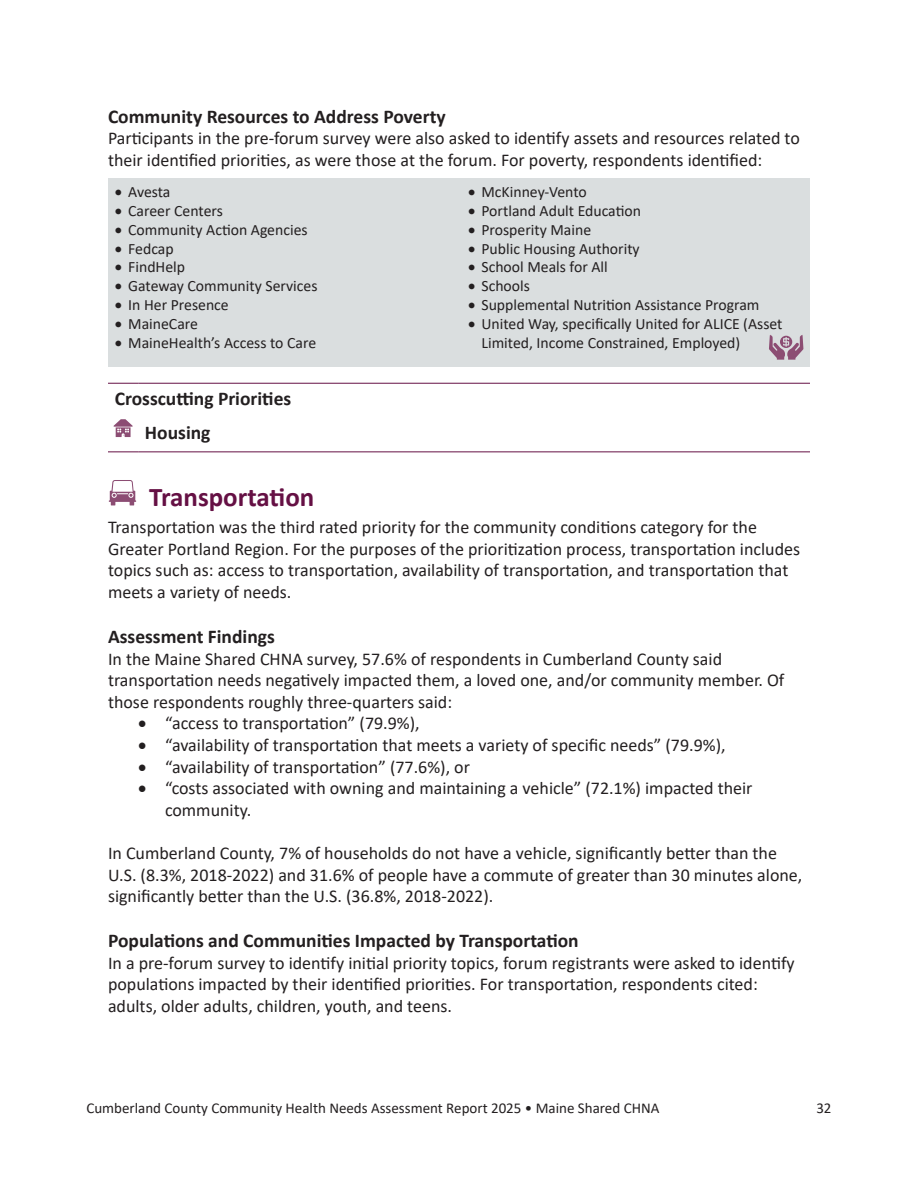
<style>
.page{position:relative;width:918px;height:1188px;background:#fff}
.page>*{position:absolute;margin:0;border:0;box-sizing:border-box;transform-origin:0 0}
.Priority_Sections{font:700 27px "Calibri";color:#651044}
.Body_Text_Header{font:700 19.5px "Calibri";color:#231f20}
.Body_Text{font:18px/21.6px "Calibri";color:#231f20}
.t1{font:15.75px/18.9px "Calibri";color:#231f20}
.t2{font:15px "Calibri";color:#231f20}
</style>
<div class="page">
<div style="left:108px;top:178px;width:702px;height:189px;background:#dadedf"></div>
<svg style="left:769px;top:335px;width:34px;height:25px"></svg>
<hr style="left:108px;top:383px;width:30px;height:1px;background:#651044">
<hr style="left:138px;top:383px;width:672px;height:1px;background:#651044">
<hr style="left:108px;top:451px;width:30px;height:1px;background:#651044">
<hr style="left:138px;top:451px;width:672px;height:1px;background:#651044">
<svg style="left:113px;top:419px;width:20px;height:18px"></svg>
<svg style="left:109px;top:480px;width:27px;height:25px"></svg>
<p class="Body_Text_Header" style="left:108px;top:102px;width:339px">Community Resources to Address Poverty</p>
<p class="Body_Text" style="left:108px;top:127px;width:693px">Participants in the pre-forum survey were also asked to identify assets and resources related to their identified priorities, as were those at the forum. For poverty, respondents identified:</p>
<p class="t1" style="left:115px;top:182px;width:57px">• Avesta</p>
<p class="t1" style="left:115px;top:201px;width:110px">• Career Centers</p>
<p class="t1" style="left:115px;top:220px;width:194px">• Community Action Agencies</p>
<p class="t1" style="left:115px;top:238px;width:60px">• Fedcap</p>
<p class="t1" style="left:115px;top:257px;width:72px">• FindHelp</p>
<p class="t1" style="left:115px;top:276px;width:204px">• Gateway Community Services</p>
<p class="t1" style="left:115px;top:295px;width:116px">• In Her Presence</p>
<p class="t1" style="left:115px;top:314px;width:85px">• MaineCare</p>
<p class="t1" style="left:115px;top:333px;width:203px">• MaineHealth’s Access to Care</p>
<p class="t1" style="left:468px;top:182px;width:120px">• McKinney-Vento</p>
<p class="t1" style="left:468px;top:201px;width:175px">• Portland Adult Education</p>
<p class="t1" style="left:468px;top:220px;width:125px">• Prosperity Maine</p>
<p class="t1" style="left:468px;top:238px;width:173px">• Public Housing Authority</p>
<p class="t1" style="left:468px;top:257px;width:141px">• School Meals for All</p>
<p class="t1" style="left:468px;top:276px;width:64px">• Schools</p>
<p class="t1" style="left:468px;top:295px;width:293px">• Supplemental Nutrition Assistance Program</p>
<p class="t1" style="left:482px;top:314px;width:303px;text-indent:-14px">• United Way, specifically United for ALICE (Asset<br>Limited, Income Constrained, Employed)</p>
<p class="Body_Text_Header" style="left:115px;top:384px;width:178px">Crosscutting Priorities</p>
<p class="Body_Text_Header" style="left:145px;top:419px;width:67px">Housing</p>
<p class="Priority_Sections" style="left:149px;top:478px;width:167px">Transportation</p>
<p class="Body_Text" style="left:108px;top:516px;width:694px">Transportation was the third rated priority for the community conditions category for the Greater Portland Region. For the purposes of the prioritization process, transportation includes topics such as: access to transportation, availability of transportation, and transportation that meets a variety of needs.</p>
<p class="Body_Text_Header" style="left:108px;top:623px;width:168px">Assessment Findings</p>
<p class="Body_Text" style="left:108px;top:647px;width:678px">In the Maine Shared CHNA survey, 57.6% of respondents in Cumberland County said transportation needs negatively impacted them, a loved one, and/or community member. Of those respondents roughly three-quarters said:</p>
<p class="Body_Text" style="left:138px;top:712px;width:283px">• “access to transportation” (79.9%),</p>
<p class="Body_Text" style="left:138px;top:734px;width:589px">• “availability of transportation that meets a variety of specific needs” (79.9%),</p>
<p class="Body_Text" style="left:138px;top:755px;width:334px">• “availability of transportation” (77.6%), or</p>
<p class="Body_Text" style="left:165px;top:777px;width:589px;text-indent:-27px">• “costs associated with owning and maintaining a vehicle” (72.1%) impacted their community.</p>
<p class="Body_Text" style="left:108px;top:842px;width:696px">In Cumberland County, 7% of households do not have a vehicle, significantly better than the<br>U.S. (8.3%, 2018-2022) and 31.6% of people have a commute of greater than 30 minutes alone, significantly better than the U.S. (36.8%, 2018-2022).</p>
<p class="Body_Text_Header" style="left:108px;top:927px;width:472px">Populations and Communities Impacted by Transportation</p>
<p class="Body_Text" style="left:108px;top:952px;width:688px">In a pre-forum survey to identify initial priority topics, forum registrants were asked to identify populations impacted by their identified priorities. For transportation, respondents cited: adults, older adults, children, youth, and teens.</p>
<p class="t2" style="left:86px;top:1097px;width:574px">Cumberland County Community Health Needs Assessment Report 2025 • Maine Shared CHNA</p>
<p class="t2" style="left:816px;top:1097px;width:17px">32</p>
</div>
